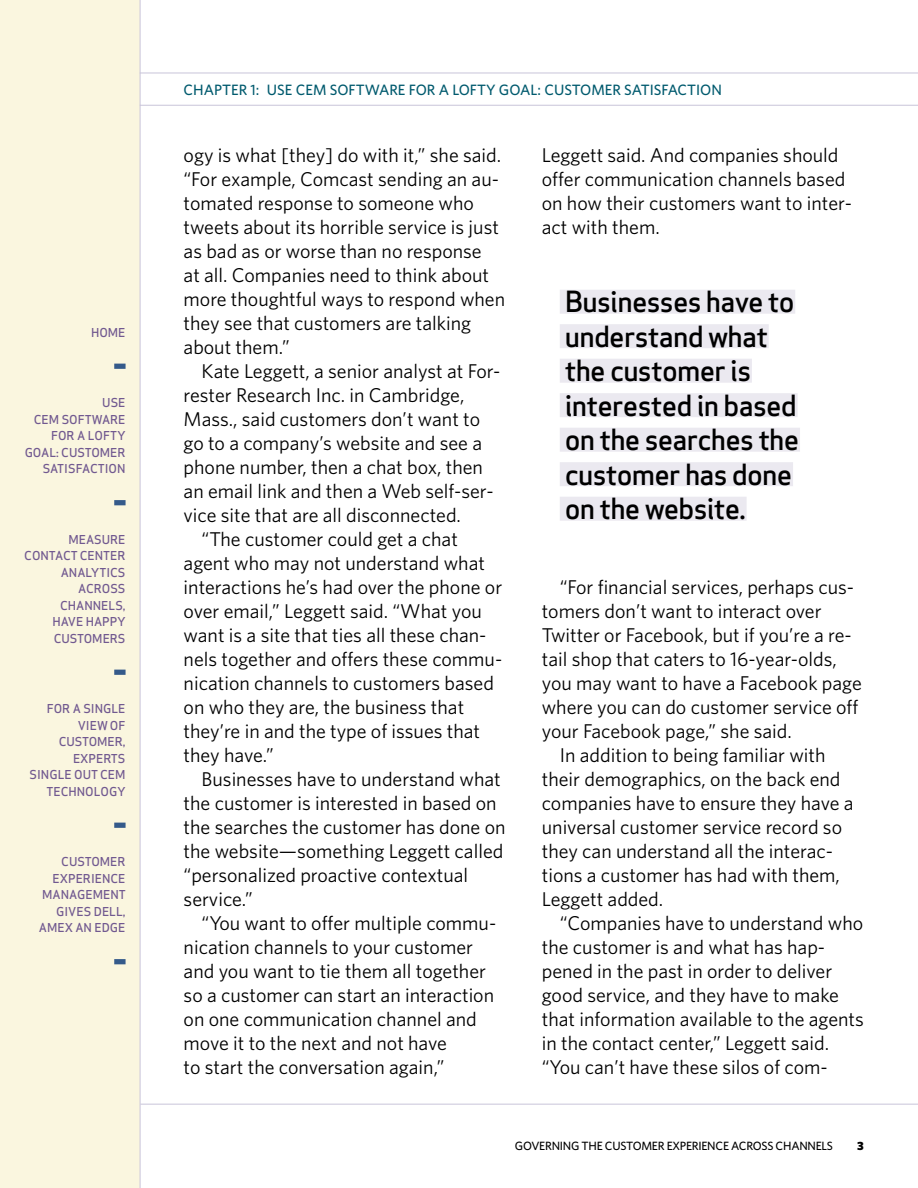
<style>
.page{position:relative;width:918px;height:1188px;background:#fff}
.page>*{position:absolute;margin:0;border:0;box-sizing:border-box;transform-origin:0 0}
.t1{font:500 28.5px/34.5px "Apex Sans";letter-spacing:-.025em;color:#000}
.t2{font:19.95px/24px "Whitney";color:#000}
.t3{font:500 15px "Whitney";color:#005a6e}
.t4{font:500 12px/16.5px "Apex Sans";color:#715990;text-align:right}
.t5{font:500 12px "Whitney";letter-spacing:-.02em;color:#000}
.t6{font:900 12px "Whitney";color:#000}
</style>
<div class="page">
<div style="left:0;top:0;width:140px;height:1188px;background:#faf6df"></div>
<hr style="left:140px;top:0;width:1px;height:1188px;background:#c8c4d9">
<hr style="left:140px;top:1104px;width:778px;height:1px;background:#c8c4d9">
<hr style="left:140px;top:105px;width:778px;height:1px;background:#c8c4d9">
<hr style="left:140px;top:73px;width:778px;height:1px;background:#c8c4d9">
<div style="left:114px;top:364px;width:12px;height:5px;background:#345a8a"></div>
<div style="left:114px;top:500px;width:12px;height:5px;background:#345a8a"></div>
<div style="left:114px;top:670px;width:12px;height:5px;background:#345a8a"></div>
<div style="left:114px;top:823px;width:12px;height:5px;background:#345a8a"></div>
<div style="left:114px;top:959px;width:12px;height:5px;background:#345a8a"></div>
<div style="left:560px;top:290px;width:235px;height:24px;background:#ebe9f0"></div>
<div style="left:560px;top:324px;width:209px;height:24px;background:#ebe9f0"></div>
<div style="left:560px;top:359px;width:192px;height:24px;background:#ebe9f0"></div>
<div style="left:560px;top:393px;width:238px;height:24px;background:#ebe9f0"></div>
<div style="left:560px;top:428px;width:240px;height:24px;background:#ebe9f0"></div>
<div style="left:560px;top:462px;width:233px;height:24px;background:#ebe9f0"></div>
<div style="left:560px;top:497px;width:187px;height:24px;background:#ebe9f0"></div>
<p class="t4" style="left:91px;top:322px;width:36px">HOME</p>
<p class="t4" style="left:25px;top:393px;width:103px">USE<br>CEM SOFTWARE<br>FOR A LOFTY<br>GOAL: CUSTOMER<br>SATISFACTION</p>
<p class="t4" style="left:24px;top:529px;width:103px">M EASU RE<br>CONTACT CENTER<br>ANALYTICS<br>ACROSS<br>CHANNELS,<br>HAVE HAPPY<br>CUSTOMERS</p>
<p class="t4" style="left:47px;top:699px;width:80px">FOR A SINGLE</p>
<p class="t4" style="left:78px;top:715px;width:49px">VIEW OF</p>
<p class="t4" style="left:59px;top:732px;width:68px">CUSTOMER,</p>
<p class="t4" style="left:73px;top:748px;width:54px">EXPERTS</p>
<p class="t4" style="left:30px;top:765px;width:88px">SINGLE OUT CEM</p>
<p class="t4" style="left:46px;top:781px;width:81px">TECH NOLOGY</p>
<p class="t4" style="left:61px;top:852px;width:66px">CUSTOMER</p>
<p class="t4" style="left:53px;top:868px;width:74px">EXPERIENCE</p>
<p class="t4" style="left:42px;top:885px;width:85px">MANAG EMENT</p>
<p class="t4" style="left:56px;top:901px;width:71px">GIVES DELL,</p>
<p class="t4" style="left:39px;top:918px;width:64px">AMEX AN EDG</p>
<p class="t4" style="left:118px;top:918px;width:9px">E</p>
<p class="t3" style="left:184px;top:80px;width:540px">C HAPTER 1: USE CEM SOFTWARE FOR A LOFTY GOAL: CUSTOMER SATISFACTION</p>
<p class="t2" style="left:184px;top:143px;width:323px">ogy is what [they] do with it,” she said. “For example, Comcast sending an au&shy;tomated response to someone who tweets about its horrible service is just as bad as or worse than no response<br>at all. Companies need to think about more thoughtful ways to respond when they see that customers are talking about them.”</p>
<p class="t2" style="left:202px;top:359px;width:300px">Kate Leggett, a senior analyst at For-</p>
<p class="t2" style="left:184px;top:383px;width:282px">rester Research Inc. in Cambridge,</p>
<p class="t2" style="left:184px;top:407px;width:298px">Mass., said customers don’t want to</p>
<p class="t2" style="left:184px;top:431px;width:300px">go to a company’s website and see a</p>
<p class="t2" style="left:184px;top:455px;width:301px">phone number, then a chat box, then</p>
<p class="t2" style="left:184px;top:479px;width:312px">an email link and then a Web self-ser-</p>
<p class="t2" style="left:184px;top:503px;width:279px">vice site that are all disconnected.</p>
<p class="t2" style="left:202px;top:527px;width:258px">“The customer could get a chat</p>
<p class="t2" style="left:184px;top:551px;width:303px">agent who may not understand what</p>
<p class="t2" style="left:184px;top:575px;width:320px">interactions he’s had over the phone or</p>
<p class="t2" style="left:184px;top:599px;width:300px">over email,” Leggett said. “What you</p>
<p class="t2" style="left:184px;top:623px;width:304px">want is a site that ties all these chan-</p>
<p class="t2" style="left:184px;top:647px;width:320px">nels together and offers these commu-</p>
<p class="t2" style="left:184px;top:671px;width:312px">nication channels to customers based</p>
<p class="t2" style="left:184px;top:695px;width:282px">on who they are, the business that</p>
<p class="t2" style="left:184px;top:719px;width:298px">they’re in and the type of issues that</p>
<p class="t2" style="left:184px;top:743px;width:92px">they have.”</p>
<p class="t2" style="left:202px;top:767px;width:301px">Businesses have to understand what</p>
<p class="t2" style="left:184px;top:791px;width:315px">the customer is interested in based on</p>
<p class="t2" style="left:184px;top:815px;width:323px">the searches the customer has done on</p>
<p class="t2" style="left:184px;top:839px;width:321px">the website—something Leggett called</p>
<p class="t2" style="left:184px;top:863px;width:286px">“personalized proactive contextual</p>
<p class="t2" style="left:184px;top:887px;width:71px">service.”</p>
<p class="t2" style="left:202px;top:911px;width:296px">“You want to offer multiple commu-</p>
<p class="t2" style="left:184px;top:935px;width:291px">nication channels to your customer</p>
<p class="t2" style="left:184px;top:959px;width:304px">and you want to tie them all together</p>
<p class="t2" style="left:184px;top:983px;width:312px">so a customer can start an interaction</p>
<p class="t2" style="left:184px;top:1007px;width:295px">on one communication channel and</p>
<p class="t2" style="left:184px;top:1031px;width:265px">move it to the next and not have</p>
<p class="t2" style="left:184px;top:1055px;width:263px">to start the conversation again,”</p>
<p class="t2" style="left:542px;top:143px;width:312px">Leggett said. And companies should offer communication channels based on how their customers want to inter&shy;act with them.</p>
<h1 class="t1" style="left:565px;top:281px;width:236px">BUSINESSES HAVE TO<br>UNDERSTAND WHAT<br>THE CUSTOMER IS<br>INTERESTED IN BASED<br>ON THE SEARCHES THE<br>CUSTOMER HAS DONE<br>ON THE WEBSITE.</h1>
<p class="t2" style="left:560px;top:575px;width:296px">“For financial services, perhaps cus-</p>
<p class="t2" style="left:542px;top:599px;width:281px">tomers don’t want to interact over</p>
<p class="t2" style="left:542px;top:623px;width:311px">Twitter or Facebook, but if you’re a re-</p>
<p class="t2" style="left:542px;top:647px;width:297px">tail shop that caters to 16-year-olds,</p>
<p class="t2" style="left:542px;top:671px;width:322px">you may want to have a Facebook page</p>
<p class="t2" style="left:542px;top:695px;width:318px">where you can do customer service off</p>
<p class="t2" style="left:542px;top:719px;width:252px">your Facebook page,” she said.</p>
<p class="t2" style="left:560px;top:743px;width:267px">In addition to being familiar with</p>
<p class="t2" style="left:542px;top:767px;width:300px">their demographics, on the back end</p>
<p class="t2" style="left:542px;top:791px;width:313px">companies have to ensure they have a</p>
<p class="t2" style="left:542px;top:815px;width:302px">universal customer service record so</p>
<p class="t2" style="left:542px;top:839px;width:293px">they can understand all the interac-</p>
<p class="t2" style="left:542px;top:863px;width:300px">tions a customer has had with them,</p>
<p class="t2" style="left:542px;top:887px;width:123px">Leggett added.</p>
<p class="t2" style="left:560px;top:911px;width:305px">“Companies have to understand who</p>
<p class="t2" style="left:542px;top:935px;width:285px">the customer is and what has hap-</p>
<p class="t2" style="left:542px;top:959px;width:292px">pened in the past in order to deliver</p>
<p class="t2" style="left:542px;top:983px;width:299px">good service, and they have to make</p>
<p class="t2" style="left:542px;top:1007px;width:324px">that information available to the agents</p>
<p class="t2" style="left:542px;top:1031px;width:289px">in the contact center,” Leggett said.</p>
<p class="t2" style="left:542px;top:1055px;width:287px">“You can’t have these silos of com-</p>
<p class="t5" style="left:515px;top:1138px;width:320px">GOVERNING THE CUSTOMER EXPERIENCE ACROSS CHANNELS</p>
<p class="t6" style="left:857px;top:1138px;width:8px">3</p>
</div>
